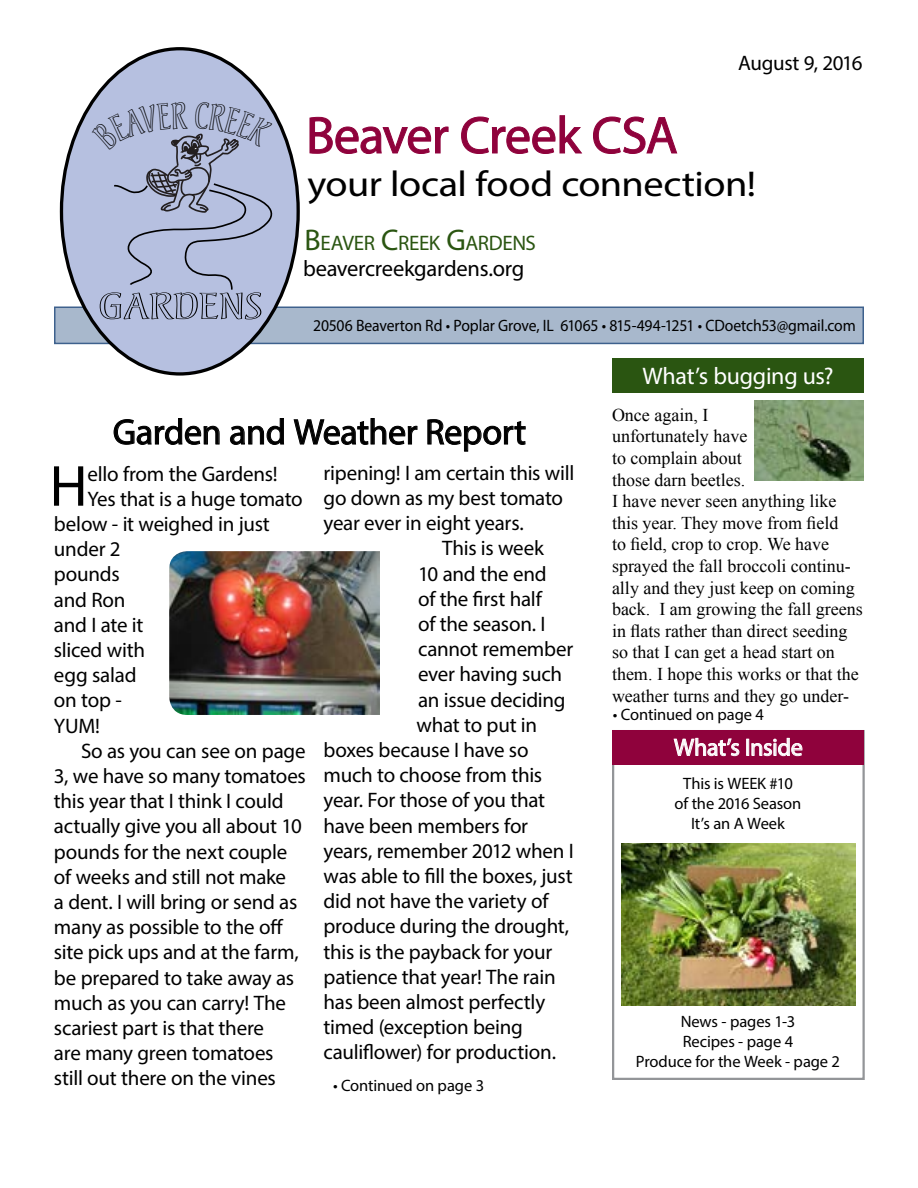
<style>
.page{position:relative;width:918px;height:1188px;background:#fff}
.page>*{position:absolute;margin:0;border:0;box-sizing:border-box;transform-origin:0 0}
.t1{font:58.35px "Myriad Pro";color:#000}
.t2{font:52.5px "Myriad Pro";letter-spacing:-.02em;color:#8f023c}
.t3{font:36px "Myriad Pro";letter-spacing:-.01em;color:#000;scale:1.12 1}
.t4{font:36px "Myriad Pro";letter-spacing:-.01em;color:#000}
.t5{font:34.65px "Andreas Std";letter-spacing:-.01em;color:#000;scale:1.56 1}
.t6{font:24px "Myriad Pro";letter-spacing:-.015em;color:#fff}
.t7{font:22.5px "Myriad Pro";letter-spacing:-.015em;color:#000}
.t8{font:21px "Myriad Pro";letter-spacing:-.015em;color:#000}
.t9{font:21px "Myriad Pro";letter-spacing:-.025em;color:#2a5511}
.t10{font:18px/21.6px "Times New Roman";color:#000}
.t11{font:16.5px/19.8px "Myriad Pro";letter-spacing:-.01em;color:#000;text-align:center}
.t12{font:16.5px "Myriad Pro";letter-spacing:-.01em;color:#000;scale:.95 1}
.s1{font-size:30px}
</style>
<div class="page">
<img style="left:169px;top:551px;width:211px;height:164px">
<svg style="left:113px;top:418px;width:107px;height:27px"></svg>
<svg style="left:230px;top:418px;width:54px;height:27px"></svg>
<svg style="left:293px;top:418px;width:125px;height:27px"></svg>
<svg style="left:427px;top:419px;width:99px;height:33px"></svg>
<img style="left:755px;top:400px;width:109px;height:80px">
<div style="left:612px;top:358px;width:252px;height:35px;background:#2a5511"></div>
<div style="left:612px;top:730px;width:253px;height:350px;border:2px solid #939598"></div>
<div style="left:612px;top:730px;width:252px;height:34px;background:#8f023c"></div>
<svg style="left:674px;top:738px;width:66px;height:18px"></svg>
<svg style="left:747px;top:738px;width:56px;height:18px"></svg>
<img style="left:621px;top:843px;width:235px;height:163px">
<div style="left:55px;top:307px;width:808px;height:36px;background:#a8b8cc"></div>
<div style="left:54px;top:307px;width:810px;height:37px;border:2px solid #3e618d"></div>
<svg style="left:58px;top:47px;width:243px;height:329px"></svg>
<svg style="left:309px;top:117px;width:140px;height:37px"></svg>
<svg style="left:461px;top:115px;width:122px;height:39px"></svg>
<svg style="left:593px;top:116px;width:85px;height:38px"></svg>
<svg style="left:91px;top:102px;width:188px;height:189px"></svg>
<p class="t8" style="left:738px;top:50px;width:126px">August 9, 2016</p>
<h3 class="t5" style="left:98px;top:286px;width:107px">GARDENS</h3>
<h2 class="t2" style="left:306px;top:103px;width:373px">Beaver Creek CSA</h2>
<h3 class="t3" style="left:308px;top:162px;width:402px">your local food connection!</h3>
<p class="t9" style="left:304px;top:230px;width:233px"><span class="s1">B</span>EAVER <span class="s1">C</span>REEK <span class="s1">G</span>ARDENS</p>
<p class="t7" style="left:303px;top:254px;width:223px">beavercreekgardens.org</p>
<p class="t12" style="left:313px;top:315px;width:572px">20506 Beaverton Rd • Poplar Grove, IL 61065 • 815-494-1251 • CDoetch53@gmail.com</p>
<h3 class="t4" style="left:113px;top:410px;width:415px">Garden and Weather Report</h3>
<h1 class="t1" style="left:50px;top:450px;width:40px">H</h1>
<p class="t8" style="left:87px;top:461px;width:192px">ello from the Gardens!</p>
<p class="t8" style="left:87px;top:486px;width:217px">Yes that is a huge tomato</p>
<p class="t8" style="left:54px;top:511px;width:217px">below - it weighed in just</p>
<p class="t8" style="left:54px;top:536px;width:68px">under 2</p>
<p class="t8" style="left:54px;top:561px;width:67px">pounds</p>
<p class="t8" style="left:54px;top:587px;width:73px">and Ron</p>
<p class="t8" style="left:54px;top:612px;width:91px">and I ate it</p>
<p class="t8" style="left:54px;top:637px;width:92px">sliced with</p>
<p class="t8" style="left:54px;top:662px;width:84px">egg salad</p>
<p class="t8" style="left:54px;top:687px;width:69px">on top -</p>
<p class="t8" style="left:54px;top:713px;width:47px">YUM!</p>
<p class="t8" style="left:81px;top:738px;width:226px">So as you can see on page</p>
<p class="t8" style="left:54px;top:763px;width:253px">3, we have so many tomatoes</p>
<p class="t8" style="left:54px;top:788px;width:231px">this year that I think I could</p>
<p class="t8" style="left:54px;top:813px;width:249px">actually give you all about 10</p>
<p class="t8" style="left:54px;top:839px;width:235px">pounds for the next couple</p>
<p class="t8" style="left:54px;top:864px;width:234px">of weeks and still not make</p>
<p class="t8" style="left:54px;top:889px;width:245px">a dent. I will bring or send as</p>
<p class="t8" style="left:54px;top:914px;width:231px">many as possible to the off</p>
<p class="t8" style="left:54px;top:939px;width:246px">site pick ups and at the farm,</p>
<p class="t8" style="left:54px;top:965px;width:242px">be prepared to take away as</p>
<p class="t8" style="left:54px;top:990px;width:234px">much as you can carry! The</p>
<p class="t8" style="left:54px;top:1015px;width:212px">scariest part is that there</p>
<p class="t8" style="left:54px;top:1040px;width:221px">are many green tomatoes</p>
<p class="t8" style="left:54px;top:1065px;width:223px">still out there on the vines</p>
<p class="t8" style="left:324px;top:460px;width:252px">ripening! I am certain this will</p>
<p class="t8" style="left:324px;top:485px;width:241px">go down as my best tomato</p>
<p class="t8" style="left:324px;top:510px;width:202px">year ever in eight years.</p>
<p class="t8" style="left:442px;top:535px;width:103px">This is week</p>
<p class="t8" style="left:418px;top:561px;width:130px">10 and the end</p>
<p class="t8" style="left:418px;top:586px;width:125px">of the first half</p>
<p class="t8" style="left:418px;top:611px;width:129px">of the season. I</p>
<p class="t8" style="left:418px;top:636px;width:157px">cannot remember</p>
<p class="t8" style="left:418px;top:661px;width:146px">ever having such</p>
<p class="t8" style="left:418px;top:687px;width:149px">an issue deciding</p>
<p class="t8" style="left:417px;top:712px;width:122px">what to put in</p>
<p class="t8" style="left:324px;top:737px;width:207px">boxes because I have so</p>
<p class="t8" style="left:324px;top:762px;width:220px">much to choose from this</p>
<p class="t8" style="left:324px;top:787px;width:223px">year. For those of you that</p>
<p class="t8" style="left:324px;top:813px;width:206px">have been members for</p>
<p class="t8" style="left:324px;top:838px;width:252px">years, remember 2012 when I</p>
<p class="t8" style="left:324px;top:863px;width:251px">was able to fill the boxes, just</p>
<p class="t8" style="left:324px;top:888px;width:226px">did not have the variety of</p>
<p class="t8" style="left:324px;top:913px;width:247px">produce during the drought,</p>
<p class="t8" style="left:324px;top:939px;width:230px">this is the payback for your</p>
<p class="t8" style="left:324px;top:964px;width:234px">patience that year! The rain</p>
<p class="t8" style="left:324px;top:989px;width:223px">has been almost perfectly</p>
<p class="t8" style="left:324px;top:1014px;width:201px">timed (exception being</p>
<p class="t8" style="left:324px;top:1039px;width:234px">cauliflower) for production.</p>
<p class="t11" style="left:333px;top:1075px;width:153px">• Continued on page 3</p>
<p class="t6" style="left:642px;top:361px;width:193px">What’s bugging us?</p>
<p class="t10" style="left:612px;top:403px;width:252px">Once again, I<br>unfortunately have<br>to complain about<br>those darn beetles.<br>I have never seen anything like this year. They move from field<br>to field, crop to crop. We have sprayed the fall broccoli continu&shy;ally and they just keep on coming back. I am growing the fall greens in flats rather than direct seeding so that I can get a head start on them. I hope this works or that the weather turns and they go under-</p>
<p class="t6" style="left:674px;top:733px;width:130px">What’s Inside</p>
<p class="t11" style="left:675px;top:774px;width:128px">This is WEEK #10 of the 2016 Season<br>It’s an A Week</p>
<p class="t11" style="left:613px;top:704px;width:153px">• Continued on page 4</p>
<p class="t11" style="left:636px;top:1011px;width:206px">News - pages 1-3<br>Recipes - page 4<br>Produce for the Week - page 2</p>
</div>
